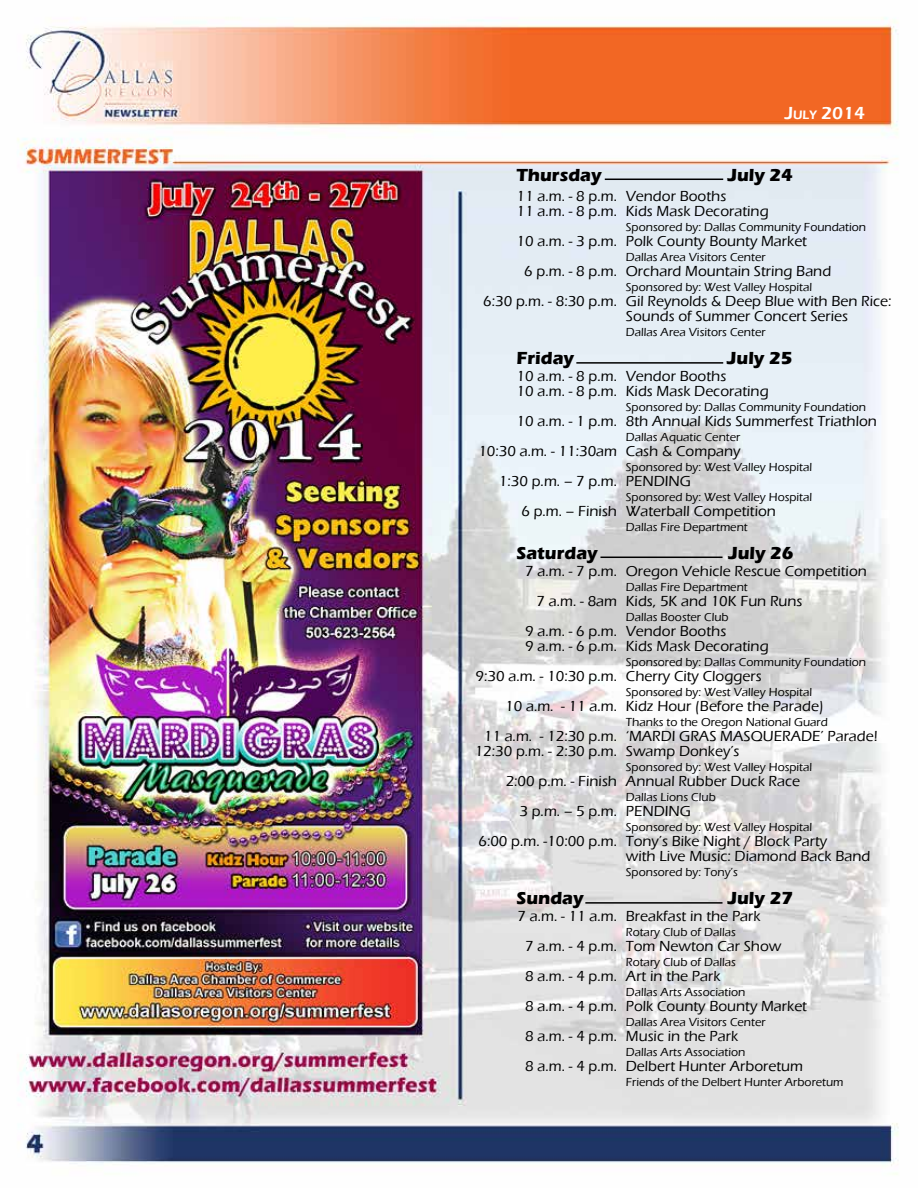
<style>
.page{position:relative;width:918px;height:1188px;background:#fff}
.page>*{position:absolute;margin:0;border:0;box-sizing:border-box;transform-origin:0 0}
.t1{font:700 18px "Eras ITC";color:#000}
.t2{font:600 18px "Eras ITC";color:#fff}
.t3{font:500 15px/30px "Eras ITC";color:#000}
.t4{font:500 12px "Eras ITC";color:#000}
.s1{font-size:12.6px}
</style>
<div class="page">
<img style="left:17px;top:17px;width:881px;height:1158px">
<hr style="left:585px;top:902px;width:138px;height:2px;background:#000">
<hr style="left:600px;top:557px;width:123px;height:1px;background:#000">
<hr style="left:576px;top:362px;width:147px;height:2px;background:#000">
<hr style="left:605px;top:179px;width:118px;height:1px;background:#000">
<p class="t2" style="left:785px;top:102px;width:82px">J<span class="s1">uly</span> 2014</p>
<p class="t1" style="left:516px;top:164px;width:87px">Thursday</p>
<p class="t1" style="left:728px;top:164px;width:67px">July 24</p>
<p class="t3" style="left:517px;top:188px;width:102px;line-height:15px">11 a.m. - 8 p.m.<br>11 a.m. - 8 p.m.</p>
<p class="t3" style="left:483px;top:226px;width:135px;text-align:right">10 a.m. - 3 p.m.<br>6 p.m. - 8 p.m.<br>6:30 p.m. - 8:30 p.m.</p>
<p class="t3" style="left:626px;top:188px;width:144px;line-height:15px">Vendor Booths<br>Kids Mask Decorating</p>
<p class="t4" style="left:626px;top:220px;width:242px">Sponsored by: Dallas Community Foundation</p>
<p class="t3" style="left:626px;top:226px;width:183px">Polk County Bounty Market</p>
<p class="t4" style="left:626px;top:250px;width:141px">Dallas Area Visitors Center</p>
<p class="t3" style="left:626px;top:256px;width:207px">Orchard Mountain String Band</p>
<p class="t4" style="left:626px;top:280px;width:188px">Sponsored by: West Valley Hospital</p>
<p class="t3" style="left:626px;top:293px;width:267px;line-height:15px">Gil Reynolds &amp; Deep Blue with Ben Rice:<br>Sounds of Summer Concert Series</p>
<p class="t4" style="left:626px;top:325px;width:141px">Dallas Area Visitors Center</p>
<p class="t3" style="left:626px;top:368px;width:144px;line-height:15px">Vendor Booths<br>Kids Mask Decorating</p>
<p class="t4" style="left:626px;top:400px;width:242px">Sponsored by: Dallas Community Foundation</p>
<p class="t3" style="left:626px;top:406px;width:253px">8th Annual Kids Summerfest Triathlon</p>
<p class="t4" style="left:626px;top:430px;width:116px">Dallas Aquatic Center</p>
<p class="t3" style="left:626px;top:436px;width:116px">Cash &amp; Company</p>
<p class="t4" style="left:626px;top:460px;width:188px">Sponsored by: West Valley Hospital</p>
<p class="t3" style="left:626px;top:466px;width:67px">PENDING</p>
<p class="t4" style="left:626px;top:490px;width:188px">Sponsored by: West Valley Hospital</p>
<p class="t3" style="left:626px;top:496px;width:152px">Waterball Competition</p>
<p class="t4" style="left:626px;top:520px;width:123px">Dallas Fire Department</p>
<p class="t3" style="left:626px;top:556px;width:242px">Oregon Vehicle Rescue Competition</p>
<p class="t4" style="left:626px;top:580px;width:123px">Dallas Fire Department</p>
<p class="t3" style="left:626px;top:586px;width:178px">Kids, 5K and 10K Fun Runs</p>
<p class="t4" style="left:626px;top:610px;width:104px">Dallas Booster Club</p>
<p class="t3" style="left:626px;top:623px;width:144px;line-height:15px">Vendor Booths<br>Kids Mask Decorating</p>
<p class="t4" style="left:626px;top:655px;width:242px">Sponsored by: Dallas Community Foundation</p>
<p class="t3" style="left:626px;top:661px;width:137px">Cherry City Cloggers</p>
<p class="t4" style="left:626px;top:685px;width:188px">Sponsored by: West Valley Hospital</p>
<p class="t3" style="left:626px;top:691px;width:199px">Kidz Hour (Before the Parade)</p>
<p class="t4" style="left:626px;top:715px;width:204px">Thanks to the Oregon National Guard</p>
<p class="t3" style="left:626px;top:728px;width:253px;line-height:15px">‘MARDI GRAS MASQUERADE’ Parade!<br>Swamp Donkey’s</p>
<p class="t4" style="left:626px;top:760px;width:188px">Sponsored by: West Valley Hospital</p>
<p class="t3" style="left:626px;top:766px;width:176px">Annual Rubber Duck Race</p>
<p class="t4" style="left:626px;top:790px;width:91px">Dallas Lions Club</p>
<p class="t3" style="left:626px;top:796px;width:67px">PENDING</p>
<p class="t4" style="left:626px;top:820px;width:188px">Sponsored by: West Valley Hospital</p>
<p class="t3" style="left:626px;top:833px;width:246px;line-height:15px">Tony’s Bike Night / Block Party<br>with Live Music: Diamond Back Band</p>
<p class="t4" style="left:626px;top:865px;width:114px">Sponsored by: Tony’s</p>
<p class="t3" style="left:626px;top:901px;width:136px">Breakfast in the Park</p>
<p class="t4" style="left:626px;top:925px;width:112px">Rotary Club of Dallas</p>
<p class="t3" style="left:626px;top:931px;width:157px">Tom Newton Car Show</p>
<p class="t4" style="left:626px;top:955px;width:112px">Rotary Club of Dallas</p>
<p class="t3" style="left:626px;top:961px;width:96px">Art in the Park</p>
<p class="t4" style="left:626px;top:985px;width:121px">Dallas Arts Association</p>
<p class="t3" style="left:626px;top:991px;width:183px">Polk County Bounty Market</p>
<p class="t4" style="left:626px;top:1015px;width:141px">Dallas Area Visitors Center</p>
<p class="t3" style="left:626px;top:1021px;width:114px">Music in the Park</p>
<p class="t4" style="left:626px;top:1045px;width:121px">Dallas Arts Association</p>
<p class="t3" style="left:626px;top:1051px;width:179px">Delbert Hunter Arboretum</p>
<p class="t4" style="left:626px;top:1075px;width:219px">Friends of the Delbert Hunter Arboretum</p>
<p class="t1" style="left:516px;top:348px;width:59px">Friday</p>
<p class="t1" style="left:727px;top:348px;width:67px">July 25</p>
<p class="t3" style="left:517px;top:368px;width:102px;line-height:15px">10 a.m. - 8 p.m.<br>10 a.m. - 8 p.m.</p>
<p class="t3" style="left:478px;top:406px;width:140px;text-align:right">10 a.m. - 1 p.m.<br>10:30 a.m. - 11:30am<br>1:30 p.m. – 7 p.m.<br>6 p.m. – Finish</p>
<p class="t1" style="left:516px;top:542px;width:83px">Saturday</p>
<p class="t1" style="left:728px;top:542px;width:67px">July 26</p>
<p class="t3" style="left:525px;top:556px;width:93px;text-align:right">7 a.m. - 7 p.m.<br>7 a.m. - 8am<br>9 a.m. - 6 p.m.</p>
<p class="t3" style="left:476px;top:631px;width:143px;text-align:right">9 a.m. - 6 p.m.<br>9:30 a.m. - 10:30 p.m.<br>10 a.m. - 11 a.m.<br>11 a.m. - 12:30 p.m.</p>
<p class="t3" style="left:475px;top:736px;width:144px;text-align:right">12:30 p.m. - 2:30 p.m.<br>2:00 p.m. - Finish<br>3 p.m. – 5 p.m.<br>6:00 p.m. -10:00 p.m.</p>
<p class="t1" style="left:516px;top:888px;width:69px">Sunday</p>
<p class="t1" style="left:728px;top:888px;width:67px">July 27</p>
<p class="t3" style="left:517px;top:901px;width:101px;text-align:center">7 a.m. - 11 a.m.<br>7 a.m. - 4 p.m.<br>8 a.m. - 4 p.m.<br>8 a.m. - 4 p.m.<br>8 a.m. - 4 p.m.<br>8 a.m. - 4 p.m.</p>
</div>
